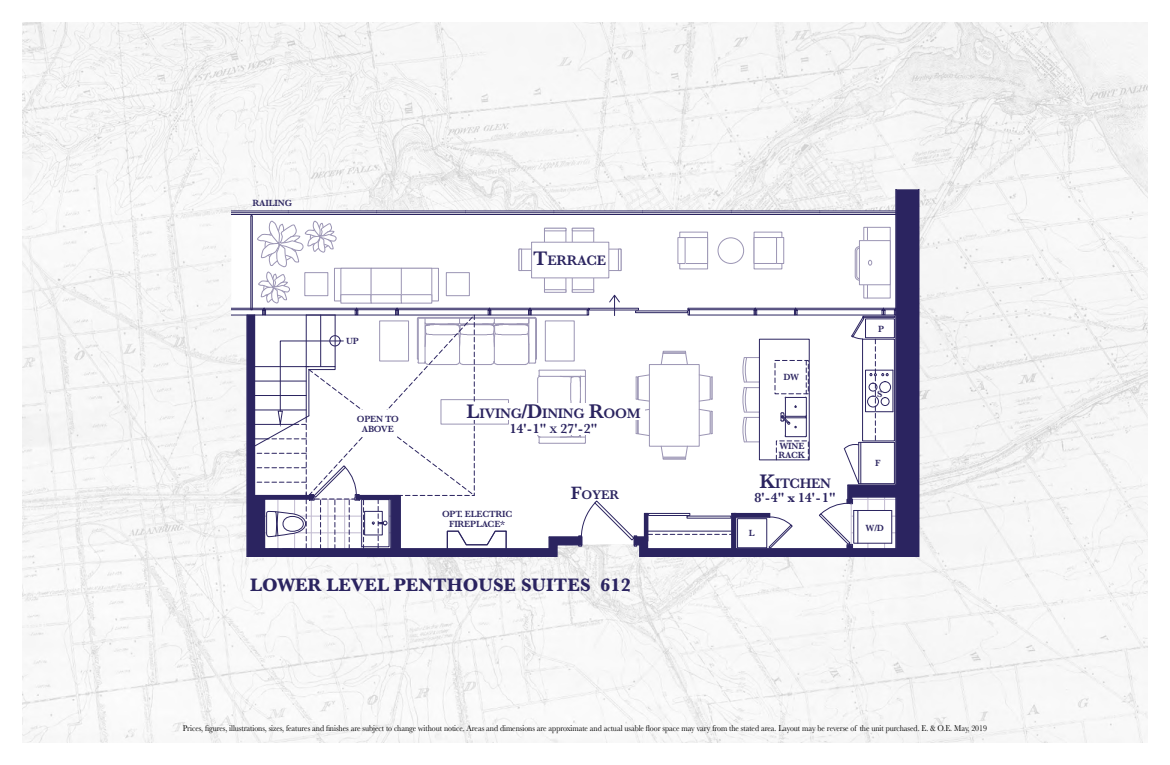
<style>
.page{position:relative;width:1170px;height:765px;background:#fff}
.page>*{position:absolute;margin:0;border:0;box-sizing:border-box;transform-origin:0 0}
.t1{font:700 18.75px "Baskerville";letter-spacing:.005em;color:#2b2460}
.t2{font:600 14.25px "Baskerville";letter-spacing:-.02em;color:#2b2460}
.t3{font:600 13.88px "Baskerville";color:#2b2460}
.t4{font:600 13px "Baskerville";color:#2b2460}
.t5{font:600 9.25px/10px "Baskerville";letter-spacing:-.02em;color:#2b2460;text-align:center}
.t6{font:8.75px "Baskerville";letter-spacing:-.005em;color:#000;scale:.9 1}
.s1{font-size:20.38px}
.s2{font-size:9.75px}
.s3{font-size:18.5px}
</style>
<div class="page">
<img style="left:22px;top:22px;width:1126px;height:720px">
<svg style="left:231px;top:213px;width:403px;height:341px"></svg>
<hr style="left:554px;top:211px;width:89px;height:1px;background:#2b2460">
<hr style="left:554px;top:214px;width:89px;height:1px;background:#2b2460">
<hr style="left:554px;top:212px;width:89px;height:1px;background:#2b2460">
<hr style="left:465px;top:211px;width:89px;height:1px;background:#2b2460">
<hr style="left:465px;top:214px;width:89px;height:1px;background:#2b2460">
<hr style="left:465px;top:212px;width:89px;height:1px;background:#2b2460">
<hr style="left:377px;top:211px;width:88px;height:1px;background:#2b2460">
<hr style="left:377px;top:214px;width:88px;height:1px;background:#2b2460">
<hr style="left:377px;top:212px;width:88px;height:1px;background:#2b2460">
<hr style="left:288px;top:211px;width:89px;height:1px;background:#2b2460">
<hr style="left:288px;top:214px;width:89px;height:1px;background:#2b2460">
<hr style="left:288px;top:212px;width:89px;height:1px;background:#2b2460">
<hr style="left:231px;top:211px;width:57px;height:1px;background:#2b2460">
<hr style="left:231px;top:214px;width:57px;height:1px;background:#2b2460">
<hr style="left:231px;top:212px;width:57px;height:1px;background:#2b2460">
<hr style="left:231px;top:309px;width:33px;height:1px;background:#2b2460">
<hr style="left:231px;top:308px;width:33px;height:1px;background:#2b2460">
<hr style="left:231px;top:315px;width:32px;height:1px;background:#2b2460">
<div style="left:250px;top:215px;width:3px;height:95px;border:1px solid #2b2460"></div>
<svg style="left:253px;top:220px;width:381px;height:336px"></svg>
<svg style="left:247px;top:315px;width:335px;height:242px"></svg>
<svg style="left:634px;top:189px;width:285px;height:368px"></svg>
<div style="left:644px;top:513px;width:4px;height:28px;border:1px solid #2b2460"></div>
<hr style="left:734px;top:513px;width:36px;height:4px;background:#2b2460">
<div style="left:734px;top:513px;width:36px;height:5px;border:1px solid #2b2460"></div>
<div style="left:462px;top:403px;width:182px;height:17px;background:#fff"></div>
<div style="left:513px;top:417px;width:79px;height:18px;background:#fff"></div>
<div style="left:355px;top:410px;width:45px;height:26px;background:#fff"></div>
<p class="t5" style="left:253px;top:198px;width:41px">RAILING</p>
<p class="t5" style="left:346px;top:336px;width:14px">UP</p>
<p class="t5" style="left:357px;top:414px;width:44px">OPEN TO<br>ABOVE</p>
<h2 class="t2" style="left:533px;top:251px;width:74px"><span class="s1">T</span>ERRACE</h2>
<h2 class="t2" style="left:467px;top:403px;width:176px"><span class="s1">L</span>IVING<span class="s1">/D</span>INING <span class="s1">R</span>OOM</h2>
<h3 class="t3" style="left:510px;top:418px;width:89px">14' - 1" <span class="s2">X</span> 27' - 2"</h3>
<p class="t5" style="left:442px;top:509px;width:72px">OPT. ELECTRIC<br>FIREPLACE*</p>
<h3 class="t4" style="left:571px;top:486px;width:50px"><span class="s3">F</span>OYER</h3>
<h1 class="t1" style="left:250px;top:572px;width:382px">LOWER LEVEL PENTHOUSE SUITES 612</h1>
<p class="t5" style="left:783px;top:372px;width:17px">DW</p>
<p class="t5" style="left:779px;top:442px;width:28px;line-height:8.1px;text-align:left">WINE<br>RACK</p>
<h2 class="t2" style="left:759px;top:473px;width:73px"><span class="s1">K</span>ITCHEN</h2>
<h3 class="t3" style="left:754px;top:488px;width:83px">8' - 4" x 14' - 1"</h3>
<p class="t5" style="left:749px;top:528px;width:7px">L</p>
<p class="t5" style="left:878px;top:324px;width:7px">P</p>
<p class="t5" style="left:877px;top:389px;width:7px">S</p>
<p class="t5" style="left:875px;top:458px;width:7px">F</p>
<p class="t5" style="left:866px;top:523px;width:20px">W/D</p>
<p class="t6" style="left:183px;top:722px;width:895px">Prices, figures, illustrations, sizes, features and finishes are subject to change without notice. Areas and dimensions are approximate and actual usable floor space may vary from the stated area. Layout may be reverse of the unit purchased. E. &amp; O.E. May, 2019</p>
</div>
